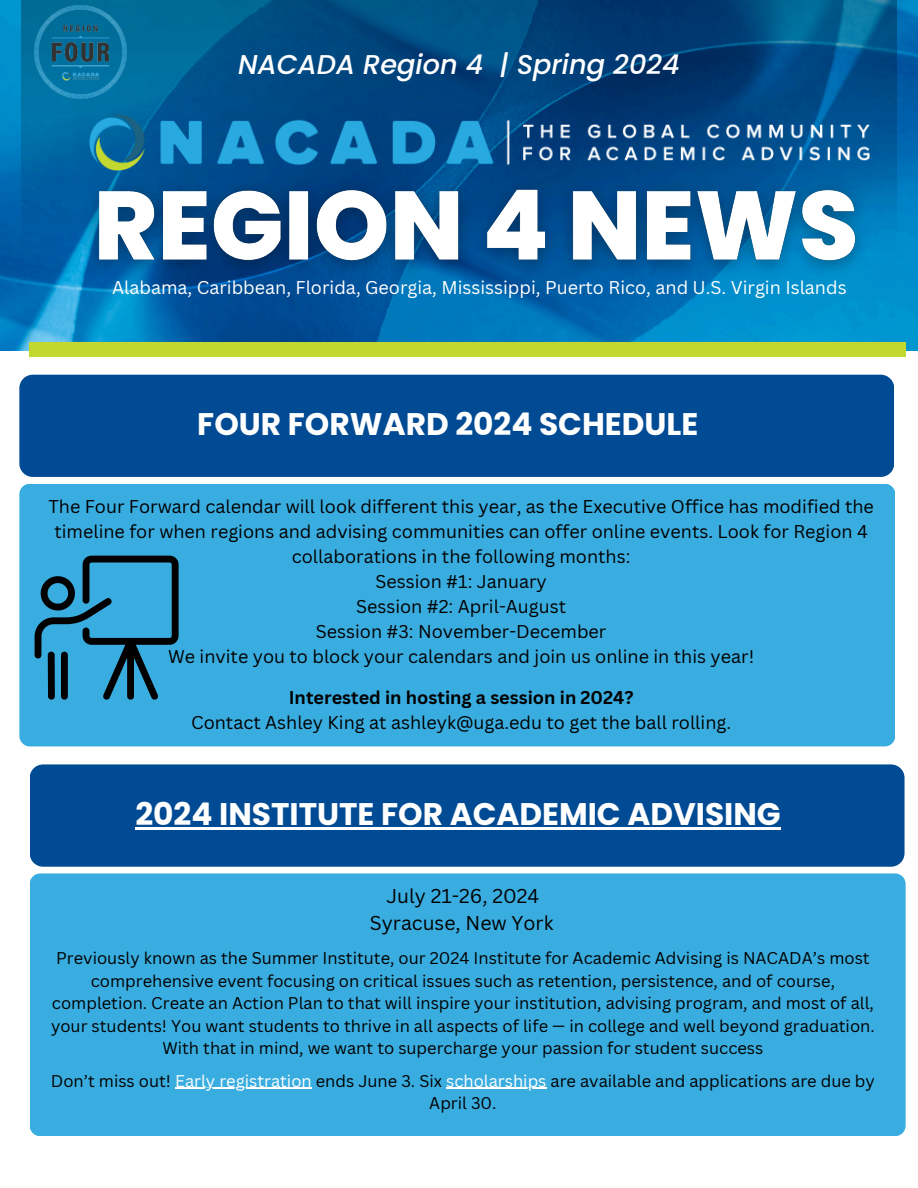
<style>
.page{position:relative;width:918px;height:1188px;background:#fff}
.page>*{position:absolute;margin:0;border:0;box-sizing:border-box;transform-origin:0 0}
.t1{font:700 31.2px "Poppins";color:#fff}
.t2{font:italic 500 27.15px "Poppins";color:#fff}
.t3{font:19.5px/26.8px "Canva Sans";color:#000;text-align:center}
.t4{font:18px/25px "Canva Sans";color:#000;text-align:center}
.t5{font:18px "Canva Sans";color:#fff}
.t6{font:16.5px/22.5px "Canva Sans";color:#000;text-align:center}
.s1{font-weight:700}
.s2{color:#fff}
</style>
<div class="page">
<img style="left:0;top:0;width:918px;height:351px">
<svg style="left:21px;top:0;width:876px;height:250px"></svg>
<div style="left:30px;top:342px;width:876px;height:15px;background:#c3d82f"></div>
<img style="left:88px;top:112px;width:783px;height:47px">
<img style="left:34px;top:6px;width:92px;height:92px">
<img style="left:74px;top:159px;width:807px;height:135px">
<div style="left:19px;top:375px;width:875px;height:102px;background:#014b94;border-radius:13px"></div>
<div style="left:19px;top:484px;width:876px;height:262px;background:#3aade0;border-radius:11px"></div>
<svg style="left:35px;top:556px;width:144px;height:144px"></svg>
<div style="left:30px;top:764px;width:875px;height:103px;background:#014b94;border-radius:13px"></div>
<hr style="left:135px;top:827px;width:646px;height:2px;background:#fff">
<div style="left:30px;top:873px;width:876px;height:263px;background:#3aade0;border-radius:11px"></div>
<hr style="left:175px;top:1088px;width:137px;height:1px;background:#fff">
<hr style="left:446px;top:1088px;width:101px;height:1px;background:#fff">
<h2 class="t2" style="left:203px;top:45px;width:514px">NACAD Region 4 | September 2023</h2>
<p class="t2" style="left:238px;top:45px;width:443px">NACADA Region 4 | Spring 2024</p>
<h3 class="t5" style="left:112px;top:275px;width:736px">Alabama, Caribbean, Florida, Georgia, Mississippi, Puerto Rico, and U.S. Virgin Islands</h3>
<h4 class="t1" style="left:197px;top:402px;width:503px">FOUR FORWARD 2024 SCHEDULE</h4>
<h2 class="t4" style="left:48px;top:494px;width:827px">The Four Forward calendar will look different this year, as the Executive Office has modified the timeline for when regions and advising communities can offer online events. Look for Region 4 collaborations in the following months:<br>Session #1: January<br>Session #2: April-August<br>Session #3: November-December<br>We invite you to block your calendars and join us online in this year!</h2>
<h4 class="t4" style="left:191px;top:685px;width:542px"><span class="s1">Interested in hosting a session in 2024?<br></span>Contact Ashley King at ashleyk@uga.edu to get the ball rolling.</h4>
<h4 class="t1" style="left:135px;top:792px;width:647px">2024 INSTITUTE FOR ACADEMIC ADVISING</h4>
<p class="t3" style="left:370px;top:882px;width:185px">July 21-26, 2024<br>Syracuse, New York</p>
<h2 class="t6" style="left:51px;top:946px;width:825px">Previously known as the Summer Institute, our 2024 Institute for Academic Advising is NACADA’s most comprehensive event focusing on critical issues such as retention, persistence, and of course, completion. Create an Action Plan to that will inspire your institution, advising program, and most of all, your students! You want students to thrive in all aspects of life — in college and well beyond graduation.<br>With that in mind, we want to supercharge your passion for student success</h2>
<h4 class="t6" style="left:51px;top:1069px;width:825px">Don’t miss out! <span class="s2">Early registration</span> ends June 3. Six <span class="s2">scholarships</span> are available and applications are due by</h4>
<p class="t6" style="left:429px;top:1091px;width:69px">April 30.</p>
</div>
